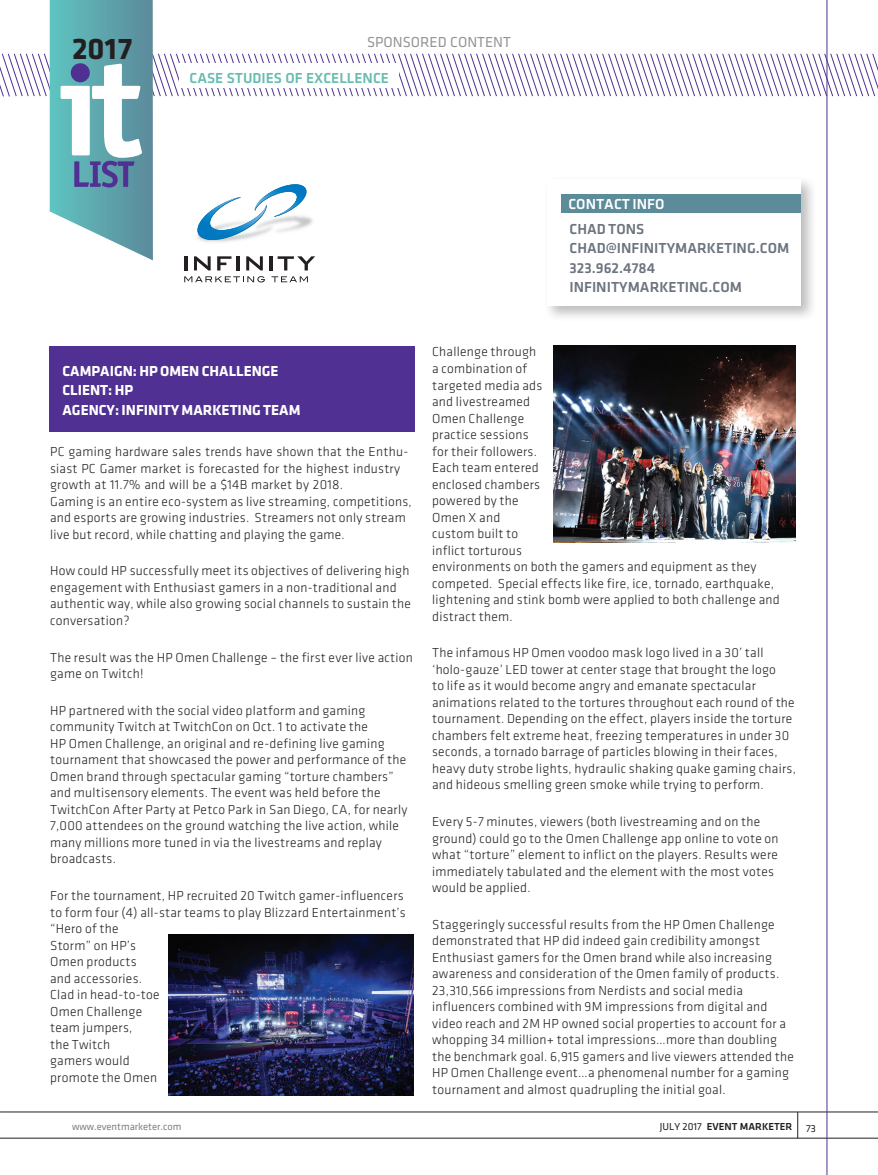
<style>
.page{position:relative;width:878px;height:1175px;background:#fff}
.page>*{position:absolute;margin:0;border:0;box-sizing:border-box;transform-origin:0 0}
.t1{font:700 30.9px "Klavika";color:#231f20}
.t2{font:500 15px/19.5px "Klavika";color:#6c747f}
.t3{font:700 15px/19.5px "Klavika";color:#fff}
.t4{font:500 15px "Klavika";color:#66bcb0}
.t5{font:15px "Klavika";color:#939598}
.t6{font:500 15px "Klavika";color:#fff}
.t7{font:300 13.5px/16.5px "Klavika";letter-spacing:.02em;color:#231f20}
.t8{font:10.5px "Klavika";color:#808285}
.t9{font:500 10.5px "Klavika";color:#231f20}
.t10{font:10.5px "Klavika";color:#231f20}
.s1{font-weight:400}
</style>
<div class="page">
<svg style="left:797px;top:1112px;width:1px;height:25px"></svg>
<hr style="left:0;top:1111px;width:878px;height:1px;background:#231f20">
<hr style="left:0;top:1137px;width:878px;height:1px;background:#231f20">
<hr style="left:826px;top:0;width:1px;height:1174px;background:#503092">
<div style="left:543px;top:176px;width:274px;height:146px;background:#231f20;opacity:.3"></div>
<div style="left:547px;top:179px;width:253px;height:127px;background:#fff"></div>
<svg style="left:184px;top:276px;width:81px;height:6px"></svg>
<svg style="left:271px;top:276px;width:37px;height:6px"></svg>
<svg style="left:0;top:0;width:878px;height:270px"></svg>
<div style="left:49px;top:346px;width:365px;height:86px;background:#503092"></div>
<img style="left:553px;top:346px;width:242px;height:197px">
<img style="left:168px;top:934px;width:246px;height:161px">
<h1 class="t1" style="left:72px;top:26px;width:62px">2017</h1>
<p class="t5" style="left:367px;top:32px;width:145px">SPONSORED CONTENT</p>
<p class="t4" style="left:189px;top:68px;width:201px">CASE STUDIES OF EXCELLENCE</p>
<p class="t6" style="left:568px;top:194px;width:97px">CONTACT INFO</p>
<p class="t2" style="left:569px;top:219px;width:221px">CHAD TONS<br>CHAD@INFINITYMARKETING.COM<br>323.962.4784<br>INFINITYMARKETING.COM</p>
<p class="t3" style="left:62px;top:360px;width:239px">CAMPAIGN: HP OMEN CHALLENGE<br>CLIENT: HP<br>AGENCY: INFINITY MARKETING TEAM</p>
<p class="t7" style="left:50px;top:443px;width:363px">PC gaming hardware sales trends have shown that the Enthu&shy;siast PC Gamer market is forecasted for the highest industry growth at 11.7% and will be a $14B market by 2018.<br>Gaming is an entire eco-system as live streaming, competitions, and esports are growing industries. Streamers not only stream live but record, while chatting and playing the game.</p>
<p class="t7" style="left:50px;top:562px;width:362px">How could HP successfully meet its objectives of delivering high engagement with Enthusiast gamers in a non-traditional and authentic way, while also growing social channels to sustain the conversation?</p>
<p class="t7" style="left:50px;top:649px;width:364px">The result was the HP Omen Challenge – the first ever live action game on Twitch!</p>
<p class="t7" style="left:50px;top:702px;width:359px">HP partnered with the social video platform and gaming community Twitch at TwitchCon on Oct. 1 to activate the<br>HP Omen Challenge, an original and re-defining live gaming tournament that showcased the power and performance of the Omen brand through spectacular gaming “torture chambers” and multisensory elements. The event was held before the TwitchCon After Party at Petco Park in San Diego, CA, for nearly 7,000 attendees on the ground watching the live action, while many millions more tuned in via the livestreams and replay broadcasts.</p>
<p class="t7" style="left:50px;top:887px;width:357px">For the tournament, HP recruited 20 Twitch gamer-influencers to form four (4) all-star teams to play Blizzard Entertainment’s “Hero of the<br>Storm” on HP’s<br>Omen products<br>and accessories.<br>Clad in head-to-toe<br>Omen Challenge<br>team jumpers,<br>the Twitch<br>gamers would<br>promote the Omen</p>
<p class="t7" style="left:432px;top:343px;width:349px">Challenge through<br>a combination of<br>targeted media ads<br>and livestreamed<br>Omen Challenge<br>practice sessions<br>for their followers.<br>Each team entered<br>enclosed chambers<br>powered by the<br>Omen X and<br>custom built to<br>inflict torturous<br>environments on both the gamers and equipment as they competed. Special effects like fire, ice, tornado, earthquake, lightening and stink bomb were applied to both challenge and distract them.</p>
<p class="t7" style="left:432px;top:644px;width:365px">The infamous HP Omen voodoo mask logo lived in a 30’ tall ‘holo-gauze’ LED tower at center stage that brought the logo<br>to life as it would become angry and emanate spectacular animations related to the tortures throughout each round of the tournament. Depending on the effect, players inside the torture chambers felt extreme heat, freezing temperatures in under 30 seconds, a tornado barrage of particles blowing in their faces, heavy duty strobe lights, hydraulic shaking quake gaming chairs, and hideous smelling green smoke while trying to perform.</p>
<p class="t7" style="left:432px;top:813px;width:348px">Every 5-7 minutes, viewers (both livestreaming and on the ground) could go to the Omen Challenge app online to vote on what “torture” element to inflict on the players. Results were immediately tabulated and the element with the most votes would be applied.</p>
<p class="t7" style="left:432px;top:916px;width:363px">Staggeringly successful results from the HP Omen Challenge demonstrated that HP did indeed gain credibility amongst Enthusiast gamers for the Omen brand while also increasing awareness and consideration of the Omen family of products.<br>23,310,566 impressions from Nerdists and social media influencers combined with 9M impressions from digital and video reach and 2M HP owned social properties to account for a whopping 34 million+ total impressions…more than doubling the benchmark goal. 6,915 gamers and live viewers attended the HP Omen Challenge event…a phenomenal number for a gaming tournament and almost quadrupling the initial goal.</p>
<p class="t8" style="left:72px;top:1119px;width:111px">www.eventmarketer.com</p>
<p class="t9" style="left:659px;top:1119px;width:134px"><span class="s1">JULY 2017</span> EVENT MARKETER</p>
<p class="t10" style="left:806px;top:1121px;width:11px">73</p>
</div>
